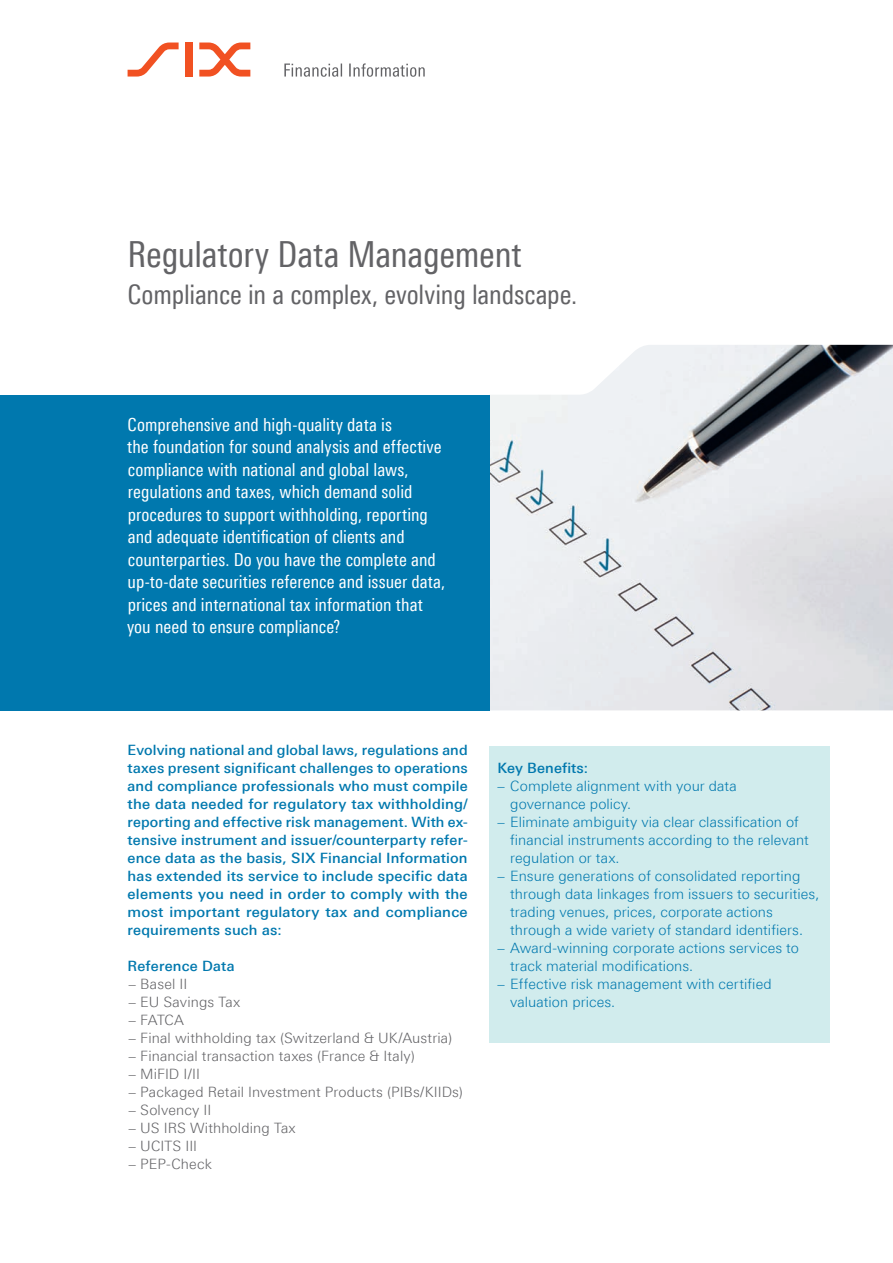
<style>
.page{position:relative;width:893px;height:1263px;background:#fff}
.page>*{position:absolute;margin:0;border:0;box-sizing:border-box;transform-origin:0 0}
.t1{font:36px "Linotype Univers 420 Cn";letter-spacing:-.01em;color:#636366}
.t2{font:27px "Linotype Univers 420 Cn";letter-spacing:-.005em;color:#636366}
.t3{font:18px/22.5px "Linotype Univers 420 Cn";color:#fff}
.t4{font:500 14.25px/18px "Linotype Univers 530";letter-spacing:.01em;color:#0078ae;text-align:justify}
.t5{font:300 14.25px/18px "Linotype Univers 330";letter-spacing:.005em;color:#0078ae}
.t6{font:300 14.25px/18px "Linotype Univers 330";letter-spacing:.01em;color:#636366}
</style>
<div class="page">
<img style="left:489px;top:345px;width:404px;height:365px">
<div style="left:0;top:395px;width:489px;height:315px;background:#0078ae"></div>
<svg style="left:128px;top:43px;width:51px;height:34px"></svg>
<div style="left:185px;top:43px;width:8px;height:34px;background:#f15122"></div>
<svg style="left:199px;top:43px;width:51px;height:34px"></svg>
<svg style="left:284px;top:63px;width:141px;height:14px"></svg>
<div style="left:489px;top:746px;width:340px;height:297px;background:#d1eced"></div>
<h1 class="t1" style="left:128px;top:233px;width:396px">Regulatory Data Management</h1>
<h2 class="t2" style="left:128px;top:279px;width:451px">Compliance in a complex, evolving landscape.</h2>
<p class="t3" style="left:127px;top:413px;width:320px">Comprehensive and high-quality data is<br>the foundation for sound analysis and effective compliance with national and global laws, regulations and taxes, which demand solid procedures to support withholding, reporting and adequate identification of clients and counterparties. Do you have the complete and up-to-date securities reference and issuer data, prices and international tax information that you need to ensure compliance?</p>
<p class="t4" style="left:128px;top:741px;width:342px">Evolving national and global laws, regulations and taxes present significant challenges to operations and compliance professionals who must compile the data needed for regulatory tax withholding/ reporting and effective risk management. With ex&shy;tensive instrument and issuer/counterparty refer&shy;ence data as the basis, SIX Financial Information has extended its service to include specific data elements you need in order to comply with the most important regulatory tax and compliance requirements such as:</p>
<p class="t4" style="left:128px;top:957px;width:109px">Reference Data</p>
<p class="t6" style="left:128px;top:975px;width:337px">− Basel II<br>− EU Savings Tax<br>− FATCA<br>− Final withholding tax (Switzerland &amp; UK/Austria) − Financial transaction taxes (France &amp; Italy)<br>− MiFID I/II<br>− Packaged Retail Investment Products (PIBs/KIIDs) − Solvency II<br>− US IRS Withholding Tax<br>− UCITS III<br>− PEP-Check</p>
<p class="t4" style="left:497px;top:759px;width:92px">Key Benefits:</p>
<p class="t5" style="left:510px;top:777px;width:228px;text-indent:-13px">– Complete alignment with your data governance policy.</p>
<p class="t5" style="left:510px;top:813px;width:300px;text-indent:-13px">– Eliminate ambiguity via clear classification of financial instruments according to the relevant regulation or tax.</p>
<p class="t5" style="left:510px;top:867px;width:311px;text-indent:-13px">– Ensure generations of consolidated reporting through data linkages from issuers to securities, trading venues, prices, corporate actions through a wide variety of standard identifiers.</p>
<p class="t5" style="left:510px;top:939px;width:290px;text-indent:-13px">– Award-winning corporate actions services to track material modifications.</p>
<p class="t5" style="left:510px;top:975px;width:263px;text-indent:-13px">– Effective risk management with certified valuation prices.</p>
</div>
